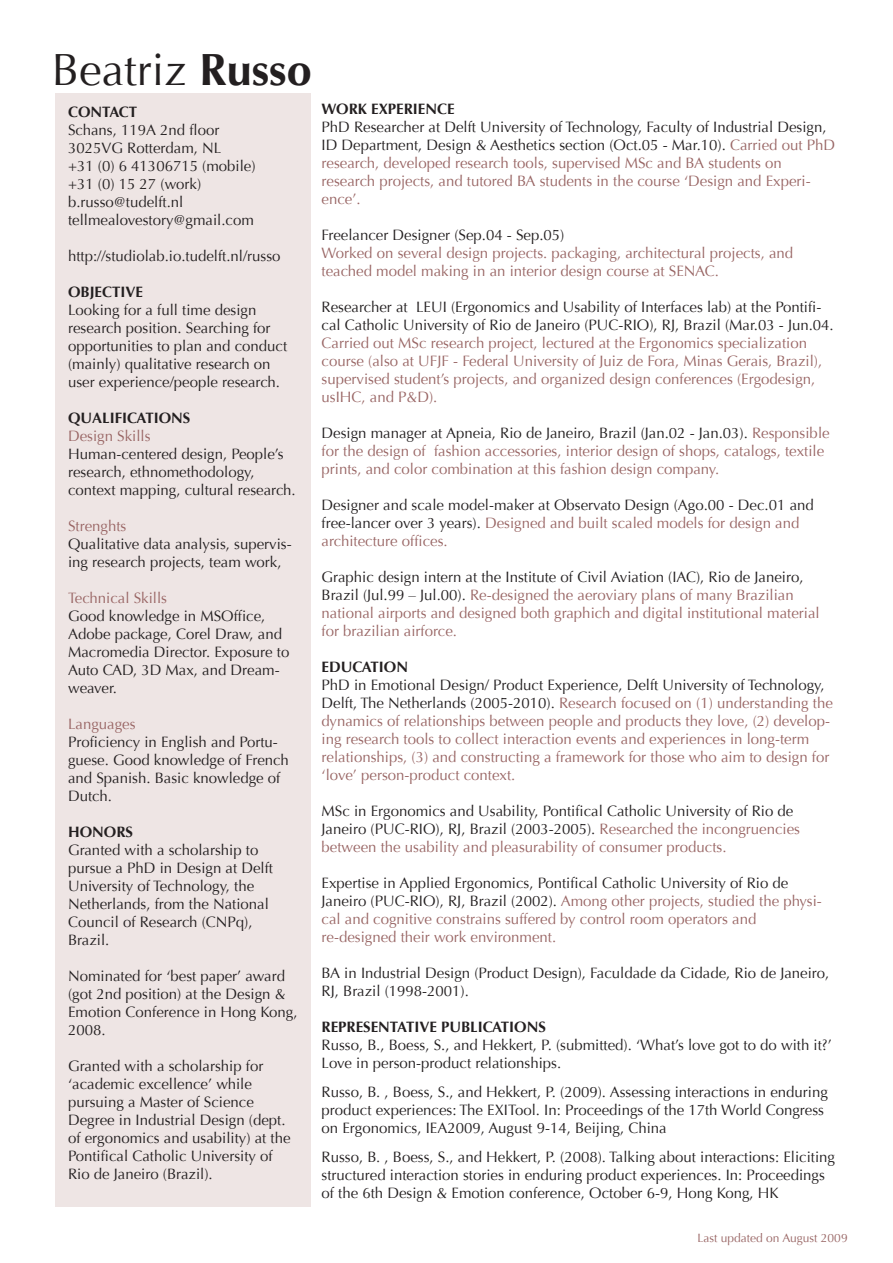
<style>
.page{position:relative;width:893px;height:1263px;background:#fff}
.page>*{position:absolute;margin:0;border:0;box-sizing:border-box;transform-origin:0 0}
.t1{font:45px "Optima";color:#231f20}
.t2{font:15px/18px "Optima";color:#231f20}
.t3{font:15px/18px "Optima";color:#996665}
.t4{font:700 15px "Optima";color:#231f20}
.t5{font:12px "Optima";color:#996665}
.s1{font-weight:700}
.s2{color:#231f20}
.s3{color:#996665}
</style>
<div class="page">
<div style="left:56px;top:93px;width:254px;height:1113px;background:#eee5e4"></div>
<h1 class="t1" style="left:52px;top:44px;width:262px">Beatriz <span class="s1">Russo</span></h1>
<p class="t4" style="left:68px;top:103px;width:71px">CONTACT</p>
<p class="t2" style="left:68px;top:121px;width:189px">Schans, 119A 2nd floor<br>3025VG Rotterdam, NL<br>+31 (0) 6 41306715 (mobile) +31 (0) 15 27 (work) b.russo@tudelft.nl tellmealovestory@gmail.com</p>
<p class="t2" style="left:68px;top:247px;width:214px">http://studiolab.io.tudelft.nl/russo</p>
<p class="t4" style="left:68px;top:283px;width:76px">OBJECTIVE</p>
<p class="t2" style="left:68px;top:301px;width:221px">Looking for a full time design research position. Searching for opportunities to plan and conduct (mainly) qualitative research on user experience/people research.</p>
<p class="t4" style="left:68px;top:409px;width:124px">QUALIFICATIONS</p>
<p class="t3" style="left:68px;top:427px;width:84px">Design Skills</p>
<p class="t2" style="left:68px;top:445px;width:229px">Human-centered design, People’s research, ethnomethodology, context mapping, cultural research.</p>
<p class="t3" style="left:68px;top:517px;width:60px">Strenghts</p>
<p class="t2" style="left:68px;top:535px;width:225px">Qualitative data analysis, supervis&shy;ing research projects, team work,</p>
<p class="t3" style="left:68px;top:589px;width:101px">Technical Skills</p>
<p class="t2" style="left:68px;top:607px;width:223px">Good knowledge in MSOffice,<br>Adobe package, Corel Draw, and<br>Macromedia Director. Exposure to<br>Auto CAD, 3D Max, and Dream&shy;weaver.</p>
<p class="t3" style="left:68px;top:715px;width:69px">Languages</p>
<p class="t2" style="left:68px;top:733px;width:222px">Proficiency in English and Portu&shy;guese. Good knowledge of French and Spanish. Basic knowledge of<br>Dutch.</p>
<p class="t4" style="left:68px;top:823px;width:66px">HONORS</p>
<p class="t2" style="left:68px;top:841px;width:207px">Granted with a scholarship to pursue a PhD in Design at Delft<br>University of Technology, the<br>Netherlands, from the National<br>Council of Research (CNPq),<br>Brazil.</p>
<p class="t2" style="left:68px;top:967px;width:231px">Nominated for ‘best paper’ award (got 2nd position) at the Design &amp;<br>Emotion Conference in Hong Kong,<br>2008.</p>
<p class="t2" style="left:68px;top:1057px;width:224px">Granted with a scholarship for ‘academic excellence’ while pursuing a Master of Science<br>Degree in Industrial Design (dept. of ergonomics and usability) at the<br>Pontifical Catholic University of<br>Rio de Janeiro (Brazil).</p>
<p class="t4" style="left:322px;top:100px;width:135px">WORK EXPERIENCE</p>
<p class="t3" style="left:322px;top:118px;width:515px"><span class="s2">PhD Researcher at Delft University of Technology, Faculty of Industrial Design, ID Department, Design &amp; Aesthetics section (Oct.05 - Mar.10).</span> Carried out PhD research, developed research tools, supervised MSc and BA students on research projects, and tutored BA students in the course ‘Design and Experi&shy;ence’.</p>
<p class="t2" style="left:322px;top:226px;width:244px">Freelancer Designer (Sep.04 - Sep.05)</p>
<p class="t3" style="left:322px;top:244px;width:473px">Worked on several design projects. packaging, architectural projects, and teached model making in an interior design course at SENAC.</p>
<p class="t2" style="left:322px;top:298px;width:514px">Researcher at LEUI (Ergonomics and Usability of Interfaces lab) at the Pontifi&shy;cal Catholic University of Rio de Janeiro (PUC-RIO), RJ, Brazil (Mar.03 - Jun.04.</p>
<p class="t3" style="left:322px;top:334px;width:502px">Carried out MSc research project, lectured at the Ergonomics specialization course (also at UFJF - Federal University of Juiz de Fora, Minas Gerais, Brazil), supervised student’s projects, and organized design conferences (Ergodesign, usIHC, and P&amp;D).</p>
<p class="t3" style="left:322px;top:424px;width:510px"><span class="s2">Design manager at Apneia, Rio de Janeiro, Brazil (Jan.02 - Jan.03).</span> Responsible for the design of fashion accessories, interior design of shops, catalogs, textile prints, and color combination at this fashion design company.</p>
<p class="t2" style="left:322px;top:496px;width:494px">Designer and scale model-maker at Observato Design (Ago.00 - Dec.01 and free-lancer over 3 years). <span class="s3">Designed and built scaled models for design and architecture offices.</span></p>
<p class="t3" style="left:322px;top:568px;width:500px"><span class="s2">Graphic design intern at the Institute of Civil Aviation (IAC), Rio de Janeiro, Brazil (Jul.99 – Jul.00).</span> Re-designed the aeroviary plans of many Brazilian national airports and designed both graphich and digital institutional material for brazilian airforce.</p>
<p class="t4" style="left:322px;top:658px;width:88px">EDUCATION</p>
<p class="t3" style="left:322px;top:676px;width:513px"><span class="s2">PhD in Emotional Design/ Product Experience, Delft University of Technology, Delft, The Netherlands (2005-2010).</span> Research focused on (1) understanding the dynamics of relationships between people and products they love, (2) develop&shy;ing research tools to collect interaction events and experiences in long-term relationships, (3) and constructing a framework for those who aim to design for ‘love’ person-product context.</p>
<p class="t2" style="left:322px;top:802px;width:480px">MSc in Ergonomics and Usability, Pontifical Catholic University of Rio de<br>Janeiro (PUC-RIO), RJ, Brazil (2003-2005). <span class="s3">Researched the incongruencies between the usability and pleasurability of consumer products.</span></p>
<p class="t3" style="left:322px;top:874px;width:502px"><span class="s2">Expertise in Applied Ergonomics, Pontifical Catholic University of Rio de Janeiro (PUC-RIO), RJ, Brazil (2002).</span> Among other projects, studied the physi&shy;cal and cognitive constrains suffered by control room operators and re-designed their work environment.</p>
<p class="t2" style="left:322px;top:964px;width:509px">BA in Industrial Design (Product Design), Faculdade da Cidade, Rio de Janeiro,<br>RJ, Brazil (1998-2001).</p>
<p class="t4" style="left:322px;top:1018px;width:226px">REPRESENTATIVE PUBLICATIONS</p>
<p class="t2" style="left:322px;top:1036px;width:512px">Russo, B., Boess, S., and Hekkert, P. (submitted). ‘What’s love got to do with it?’<br>Love in person-product relationships.</p>
<p class="t2" style="left:322px;top:1083px;width:508px">Russo, B. , Boess, S., and Hekkert, P. (2009). Assessing interactions in enduring product experiences: The EXITool. In: Proceedings of the 17th World Congress on Ergonomics, IEA2009, August 9-14, Beijing, China</p>
<p class="t2" style="left:322px;top:1147px;width:515px">Russo, B. , Boess, S., and Hekkert, P. (2008). Talking about interactions: Eliciting structured interaction stories in enduring product experiences. In: Proceedings of the 6th Design &amp; Emotion conference, October 6-9, Hong Kong, HK</p>
<p class="t5" style="left:697px;top:1230px;width:152px">Last updated on August 2009</p>
</div>
